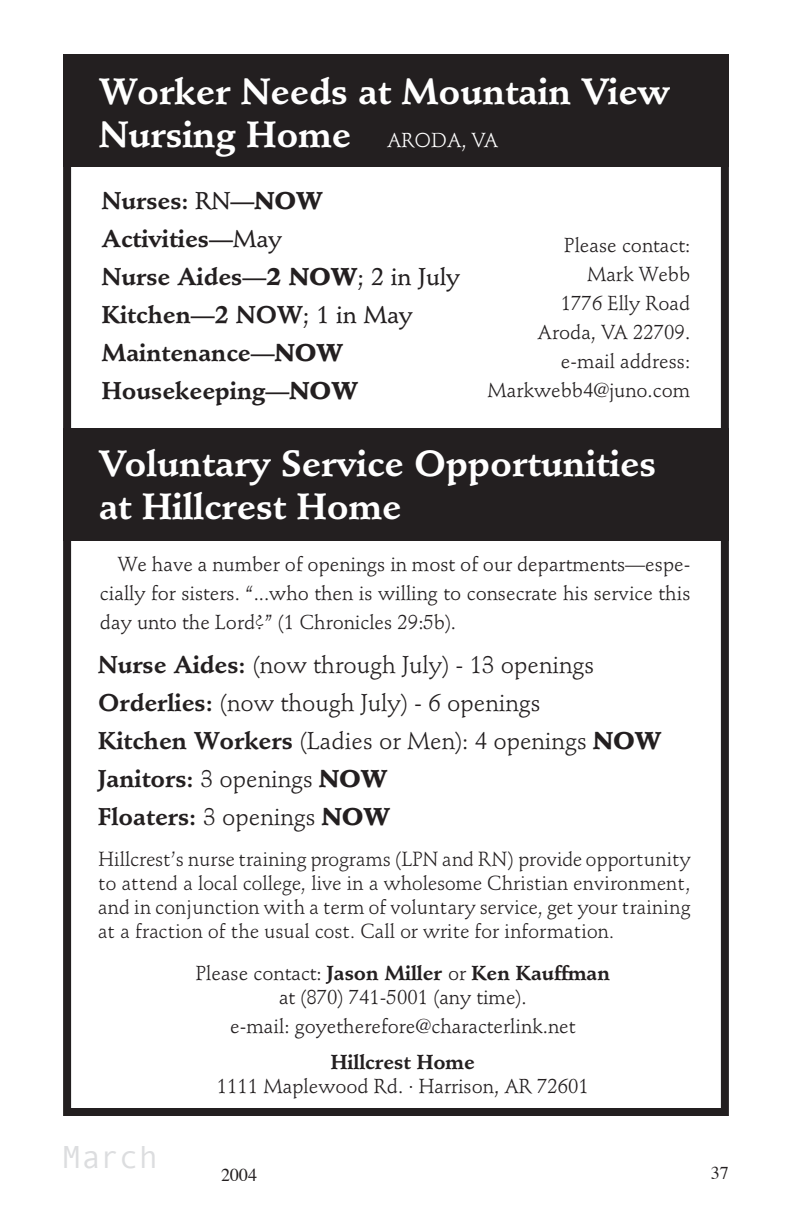
<style>
.page{position:relative;width:792px;height:1224px;background:#fff}
.page>*{position:absolute;margin:0;border:0;box-sizing:border-box;transform-origin:0 0}
.t1{font:700 36px/43.2px "Stempel Schneidler";color:#fff}
.t2{font:32px "Andale Mono";color:#dcdddf}
.t3{font:24px/38px "Stempel Schneidler";color:#231f20}
.t4{font:700 24px/38px "Stempel Schneidler";color:#231f20}
.t5{font:20px/29px "Stempel Schneidler";color:#231f20;text-align:center}
.t6{font:20px/24px "Schneidler BT";color:#231f20;text-align:justify}
.t7{font:700 20px "Stempel Schneidler";color:#231f20}
.t8{font:18px "Times";color:#231f20}
.s1{font-weight:400;font-size:20px}
.s2{font-weight:500}
.s3{font-weight:900}
.s4{font-weight:700}
</style>
<div class="page">
<div style="left:63px;top:428px;width:666px;height:113px;background:#231f20"></div>
<div style="left:63px;top:54px;width:666px;height:113px;background:#231f20"></div>
<div style="left:63px;top:54px;width:666px;height:1062px;border:8px solid #231f20"></div>
<h1 class="t1" style="left:99px;top:71px;width:572px">Worker Needs at Mountain View<br>Nursing Home <span class="s1">Aroda, VA</span></h1>
<p class="t4" style="left:102px;top:182px;width:359px">Nurses: <span class="s2">RN—</span><span class="s3">NOW<br></span>Activities<span class="s2">—May<br></span>Nurse Aides<span class="s2">—</span><span class="s3">2 NOW</span><span class="s2">; 2 in July<br></span>Kitchen<span class="s2">—</span>2 NOW<span class="s2">; 1 in May<br></span>Maintenance<span class="s2">—</span><span class="s3">NOW<br></span>Housekeeping<span class="s2">—</span><span class="s3">NOW</span></p>
<p class="t5" style="left:487px;top:231px;width:204px;text-align:right">Please contact:<br>Mark Webb<br>1776 Elly Road<br>Aroda, VA 22709. e-mail address:<br>Markwebb4@juno.com</p>
<h1 class="t1" style="left:99px;top:442px;width:559px">Voluntary Service Opportunities at Hillcrest Home</h1>
<p class="t5" style="left:100px;top:550px;width:592px;text-align:justify;text-indent:18px">We have a number of openings in most of our departments—espe&shy;cially for sisters. “...who then is willing to consecrate his service this day unto the Lord?” (1 Chronicles 29:5b).</p>
<p class="t3" style="left:98px;top:646px;width:519px"><span class="s4">Nurse Aides:</span> (now through July) - 13 openings <span class="s4">Orderlies:</span> (now though July) - 6 openings <span class="s4">Kitchen Workers</span> (Ladies or Men): 4 openings <span class="s3">NOW </span><span class="s4">Janitors:</span> 3 openings <span class="s3">NOW<br></span><span class="s4">Floaters:</span> 3 openings <span class="s3">NOW</span></p>
<p class="t6" style="left:98px;top:847px;width:594px">Hillcrest’s nurse training programs (LPN and RN) provide opportunity to attend a local college, live in a wholesome Christian environment, and in conjunction with a term of voluntary service, get your training at a fraction of the usual cost. Call or write for information.</p>
<h2 class="t2" style="left:62px;top:1136px;width:98px">March</h2>
<p class="t5" style="left:196px;top:962px;width:416px;line-height:24px">Please contact: <span class="s4">Jason Miller</span> or <span class="s4">Ken Kauffman </span>at (870) 741-5001 (any time).</p>
<p class="t5" style="left:230px;top:1012px;width:347px">e-mail: goyetherefore@characterlink.net</p>
<p class="t7" style="left:331px;top:1050px;width:146px">Hillcrest Home</p>
<p class="t5" style="left:217px;top:1072px;width:374px">1111 Maplewood Rd. · Harrison, AR 72601</p>
<p class="t8" style="left:221px;top:1164px;width:37px">2004</p>
<p class="t8" style="left:711px;top:1162px;width:19px">37</p>
</div>
